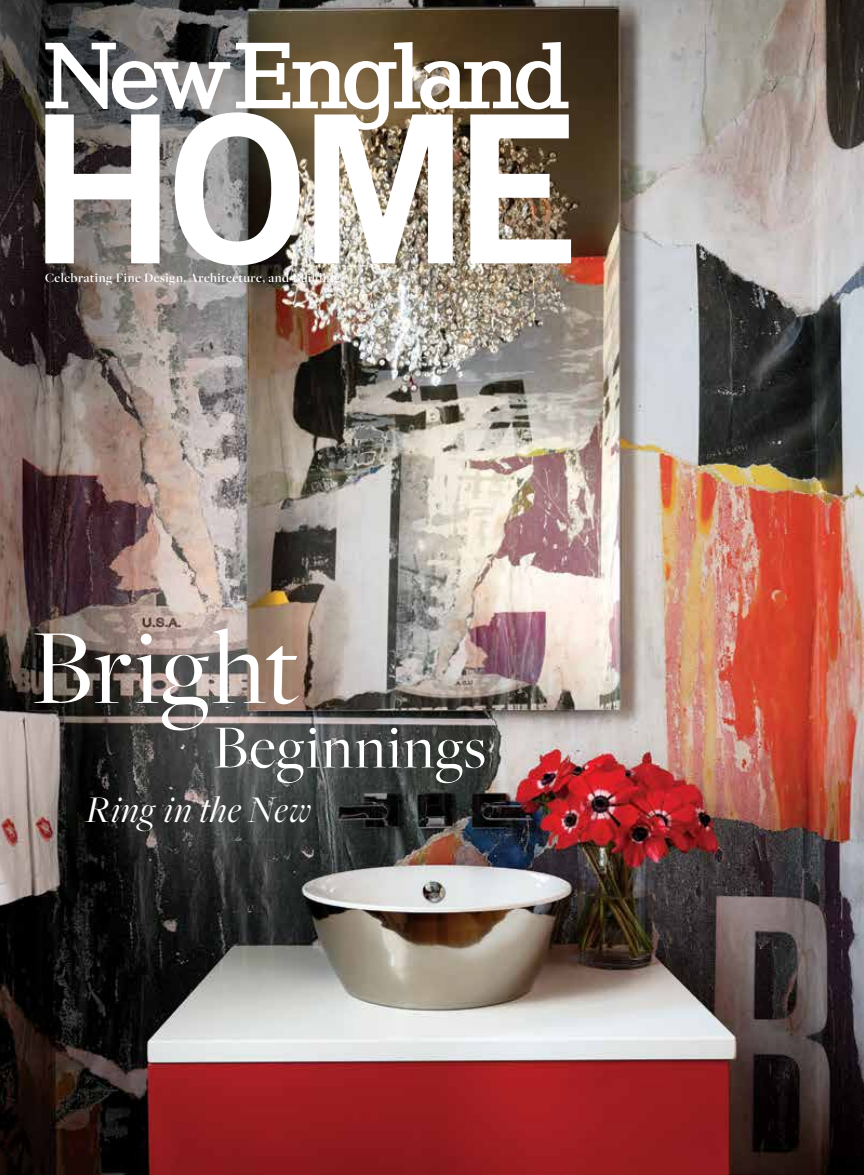
<style>
.page{position:relative;width:864px;height:1175px;background:#fff}
.page>*{position:absolute;margin:0;border:0;box-sizing:border-box;transform-origin:0 0}
.t1{font:111px "Freight Big Pro";letter-spacing:.015em;color:#fff}
.t2{font:63.45px "Freight Big Pro";letter-spacing:.025em;color:#fff}
.t3{font:italic 39px "Freight Big Pro";letter-spacing:.025em;color:#fff}
.t4{font:600 13.35px "Freight Big Pro";letter-spacing:.035em;color:#fff}
</style>
<div class="page">
<img style="left:0;top:0;width:864px;height:1174px">
<svg style="left:45px;top:112px;width:526px;height:153px"></svg>
<svg style="left:45px;top:43px;width:185px;height:66px"></svg>
<svg style="left:236px;top:42px;width:333px;height:88px"></svg>
<p class="t4" style="left:45px;top:269px;width:297px">Celebrating Fine Design, Architecture, and Building</p>
<h1 class="t1" style="left:32px;top:595px;width:269px">Bright</h1>
<h2 class="t2" style="left:213px;top:706px;width:274px">Beginnings</h2>
<h3 class="t3" style="left:86px;top:784px;width:226px">Ring in the New</h3>
</div>
